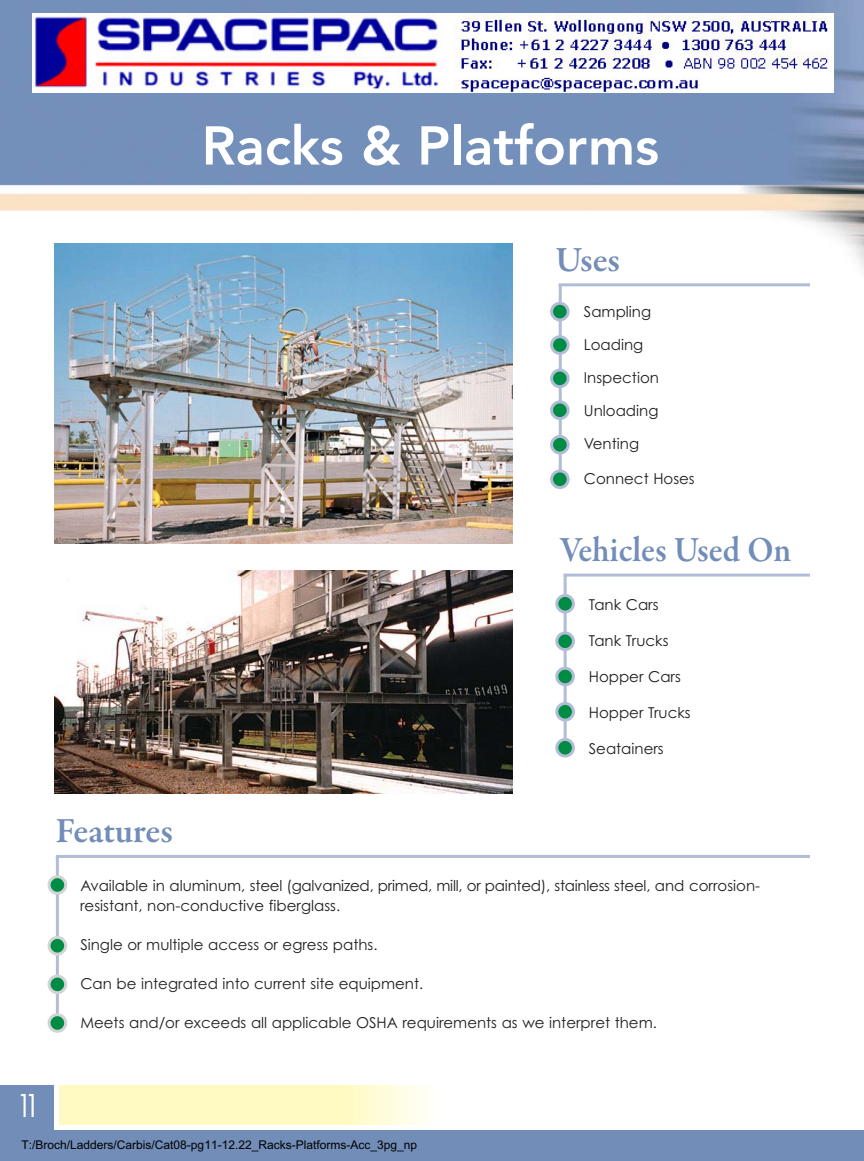
<style>
.page{position:relative;width:864px;height:1161px;background:#fff}
.page>*{position:absolute;margin:0;border:0;box-sizing:border-box;transform-origin:0 0}
.t1{font:800 54px "Avenir";color:#fff}
.t2{font:600 36px "Garamond Premr Pro";color:#728db8;scale:.93 1}
.t3{font:600 36px "Garamond Premr Pro";color:#728db8}
.t4{font:30px "Arquitectura";color:#fff}
.t5{font:15px/19.5px "Century Gothic";color:#231f20}
.t6{font:12px "Arial";color:#000}
</style>
<div class="page">
<div style="left:0;top:1131px;width:864px;height:30px;background:#728db8"></div>
<div style="left:60px;top:1085px;width:288px;height:40px;background:#fffac2"></div>
<img style="left:0;top:0;width:864px;height:618px">
<div style="left:0;top:1085px;width:54px;height:76px;background:#728db8"></div>
<hr style="left:348px;top:1085px;width:1px;height:40px;background:#fffac2">
<hr style="left:349px;top:1085px;width:1px;height:40px;background:#fffac3">
<hr style="left:350px;top:1085px;width:1px;height:40px;background:#fffac4">
<hr style="left:351px;top:1085px;width:1px;height:40px;background:#fffac5">
<hr style="left:352px;top:1085px;width:1px;height:40px;background:#fffac5">
<hr style="left:353px;top:1085px;width:1px;height:40px;background:#fffac6">
<hr style="left:354px;top:1085px;width:1px;height:40px;background:#fffac7">
<hr style="left:356px;top:1085px;width:1px;height:40px;background:#fffbc8">
<hr style="left:357px;top:1085px;width:1px;height:40px;background:#fffbc9">
<hr style="left:358px;top:1085px;width:1px;height:40px;background:#fffbc9">
<hr style="left:359px;top:1085px;width:1px;height:40px;background:#fffbca">
<hr style="left:360px;top:1085px;width:1px;height:40px;background:#fffbcb">
<hr style="left:361px;top:1085px;width:1px;height:40px;background:#fffbcc">
<hr style="left:363px;top:1085px;width:1px;height:40px;background:#fffbcc">
<hr style="left:364px;top:1085px;width:1px;height:40px;background:#fffbcd">
<hr style="left:365px;top:1085px;width:1px;height:40px;background:#fffbce">
<hr style="left:366px;top:1085px;width:1px;height:40px;background:#fffbcf">
<hr style="left:367px;top:1085px;width:1px;height:40px;background:#fffbcf">
<hr style="left:368px;top:1085px;width:2px;height:40px;background:#fffbd0">
<hr style="left:370px;top:1085px;width:1px;height:40px;background:#fffbd1">
<hr style="left:371px;top:1085px;width:1px;height:40px;background:#fffbd2">
<hr style="left:372px;top:1085px;width:1px;height:40px;background:#fffbd2">
<hr style="left:373px;top:1085px;width:1px;height:40px;background:#fffbd3">
<hr style="left:374px;top:1085px;width:1px;height:40px;background:#fffbd4">
<hr style="left:376px;top:1085px;width:1px;height:40px;background:#fffcd5">
<hr style="left:377px;top:1085px;width:1px;height:40px;background:#fffcd5">
<hr style="left:378px;top:1085px;width:1px;height:40px;background:#fffcd6">
<hr style="left:379px;top:1085px;width:1px;height:40px;background:#fffcd7">
<hr style="left:380px;top:1085px;width:1px;height:40px;background:#fffcd8">
<hr style="left:381px;top:1085px;width:1px;height:40px;background:#fffcd8">
<hr style="left:383px;top:1085px;width:1px;height:40px;background:#fffcd9">
<hr style="left:384px;top:1085px;width:1px;height:40px;background:#fffcda">
<hr style="left:385px;top:1085px;width:1px;height:40px;background:#fffcdb">
<hr style="left:386px;top:1085px;width:1px;height:40px;background:#fffcdb">
<hr style="left:387px;top:1085px;width:1px;height:40px;background:#fffcdc">
<hr style="left:388px;top:1085px;width:1px;height:40px;background:#fffcdd">
<hr style="left:390px;top:1085px;width:1px;height:40px;background:#fffcde">
<hr style="left:391px;top:1085px;width:1px;height:40px;background:#fffcde">
<hr style="left:392px;top:1085px;width:1px;height:40px;background:#fffcdf">
<hr style="left:393px;top:1085px;width:1px;height:40px;background:#fffce0">
<hr style="left:394px;top:1085px;width:1px;height:40px;background:#fffce1">
<hr style="left:395px;top:1085px;width:2px;height:40px;background:#fffde1">
<hr style="left:397px;top:1085px;width:1px;height:40px;background:#fffde2">
<hr style="left:398px;top:1085px;width:1px;height:40px;background:#fffde3">
<hr style="left:399px;top:1085px;width:1px;height:40px;background:#fffde4">
<hr style="left:400px;top:1085px;width:1px;height:40px;background:#fffde4">
<hr style="left:401px;top:1085px;width:1px;height:40px;background:#fffde5">
<hr style="left:403px;top:1085px;width:1px;height:40px;background:#fffde6">
<hr style="left:404px;top:1085px;width:1px;height:40px;background:#fffde7">
<hr style="left:405px;top:1085px;width:1px;height:40px;background:#fffde7">
<hr style="left:406px;top:1085px;width:1px;height:40px;background:#fffde8">
<hr style="left:407px;top:1085px;width:1px;height:40px;background:#fffde9">
<hr style="left:408px;top:1085px;width:1px;height:40px;background:#fffdea">
<hr style="left:410px;top:1085px;width:1px;height:40px;background:#fffdeb">
<hr style="left:411px;top:1085px;width:1px;height:40px;background:#fffdeb">
<hr style="left:412px;top:1085px;width:1px;height:40px;background:#fffdec">
<hr style="left:413px;top:1085px;width:1px;height:40px;background:#fffded">
<hr style="left:414px;top:1085px;width:1px;height:40px;background:#fffeee">
<hr style="left:415px;top:1085px;width:1px;height:40px;background:#fffeee">
<hr style="left:417px;top:1085px;width:1px;height:40px;background:#fffeef">
<hr style="left:418px;top:1085px;width:1px;height:40px;background:#fffef0">
<hr style="left:419px;top:1085px;width:1px;height:40px;background:#fffef1">
<hr style="left:420px;top:1085px;width:1px;height:40px;background:#fffef1">
<hr style="left:421px;top:1085px;width:1px;height:40px;background:#fffef2">
<hr style="left:422px;top:1085px;width:2px;height:40px;background:#fffef3">
<hr style="left:424px;top:1085px;width:1px;height:40px;background:#fffef4">
<hr style="left:425px;top:1085px;width:1px;height:40px;background:#fffef4">
<hr style="left:426px;top:1085px;width:1px;height:40px;background:#fffef5">
<hr style="left:427px;top:1085px;width:1px;height:40px;background:#fffef6">
<hr style="left:428px;top:1085px;width:1px;height:40px;background:#fffef7">
<hr style="left:430px;top:1085px;width:1px;height:40px;background:#fffef8">
<hr style="left:431px;top:1085px;width:1px;height:40px;background:#fffef9">
<hr style="left:432px;top:1085px;width:1px;height:40px;background:#fffffa">
<hr style="left:433px;top:1085px;width:1px;height:40px;background:#fffffb">
<hr style="left:559px;top:283px;width:251px;height:3px;background:#b1bdd6">
<hr style="left:559px;top:284px;width:3px;height:193px;background:#b1bdd6">
<svg style="left:550px;top:302px;width:20px;height:19px"></svg>
<svg style="left:550px;top:369px;width:20px;height:19px"></svg>
<svg style="left:550px;top:400px;width:20px;height:20px"></svg>
<svg style="left:550px;top:435px;width:20px;height:20px"></svg>
<svg style="left:550px;top:469px;width:20px;height:20px"></svg>
<hr style="left:564px;top:574px;width:246px;height:3px;background:#b1bdd6">
<hr style="left:564px;top:574px;width:3px;height:179px;background:#b1bdd6">
<svg style="left:555px;top:594px;width:20px;height:20px"></svg>
<svg style="left:555px;top:631px;width:20px;height:20px"></svg>
<svg style="left:555px;top:667px;width:20px;height:19px"></svg>
<svg style="left:555px;top:702px;width:20px;height:20px"></svg>
<svg style="left:555px;top:738px;width:20px;height:20px"></svg>
<hr style="left:56px;top:855px;width:754px;height:3px;background:#b1bdd6">
<hr style="left:56px;top:856px;width:3px;height:169px;background:#b1bdd6">
<svg style="left:48px;top:875px;width:19px;height:20px"></svg>
<svg style="left:48px;top:936px;width:19px;height:20px"></svg>
<svg style="left:48px;top:975px;width:19px;height:19px"></svg>
<svg style="left:48px;top:1013px;width:19px;height:20px"></svg>
<img style="left:54px;top:243px;width:459px;height:300px">
<img style="left:54px;top:570px;width:459px;height:223px">
<svg style="left:550px;top:335px;width:20px;height:20px"></svg>
<img style="left:33px;top:13px;width:801px;height:79px">
<h1 class="t1" style="left:202px;top:124px;width:459px">Racks &amp; Platforms</h1>
<h2 class="t3" style="left:555px;top:245px;width:67px">Uses</h2>
<p class="t5" style="left:584px;top:303px;width:69px">Sampling</p>
<p class="t5" style="left:584px;top:336px;width:61px">Loading</p>
<p class="t5" style="left:584px;top:369px;width:77px">Inspection</p>
<p class="t5" style="left:584px;top:402px;width:76px">Unloading</p>
<p class="t5" style="left:584px;top:435px;width:57px">Venting</p>
<p class="t5" style="left:584px;top:470px;width:112px">Connect Hoses</p>
<h2 class="t2" style="left:560px;top:535px;width:251px">Vehicles Used On</h2>
<p class="t5" style="left:589px;top:597px;width:71px">Tank Cars</p>
<p class="t5" style="left:589px;top:633px;width:81px">Tank Trucks</p>
<p class="t5" style="left:589px;top:669px;width:94px">Hopper Cars</p>
<p class="t5" style="left:589px;top:705px;width:104px">Hopper Trucks</p>
<p class="t5" style="left:589px;top:741px;width:77px">Seatainers</p>
<h2 class="t3" style="left:56px;top:816px;width:119px">Features</h2>
<p class="t5" style="left:80px;top:878px;width:682px">Available in aluminum, steel (galvanized, primed, mill, or painted), stainless steel, and corrosion&shy;resistant, non-conductive fiberglass.</p>
<p class="t5" style="left:80px;top:936px;width:299px">Single or multiple access or egress paths.</p>
<p class="t5" style="left:80px;top:975px;width:344px">Can be integrated into current site equipment.</p>
<p class="t5" style="left:80px;top:1014px;width:578px">Meets and/or exceeds all applicable OSHA requirements as we interpret them.</p>
<h3 class="t4" style="left:20px;top:1088px;width:18px">11</h3>
<p class="t6" style="left:22px;top:1140px;width:397px">T:/Broch/Ladders/Carbis/Cat08-pg11-12.22_Racks-Platforms-Acc_3pg_np</p>
</div>
